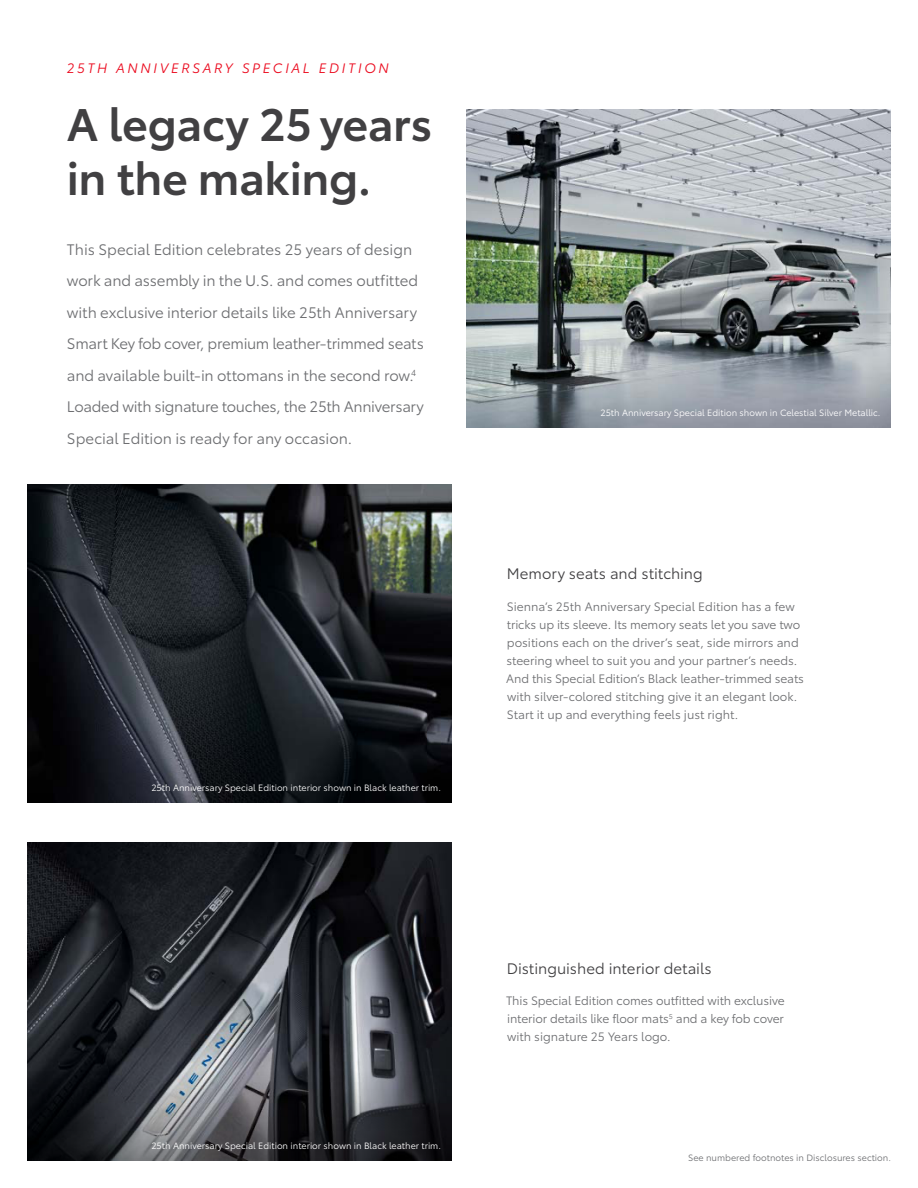
<style>
.page{position:relative;width:918px;height:1188px;background:#fff}
.page>*{position:absolute;margin:0;border:0;box-sizing:border-box;transform-origin:0 0}
.t1{font:600 45px/54px "Toyota Type";letter-spacing:-.01em;color:#414042}
.t2{font:15px/31.5px "Toyota Type";letter-spacing:-.01em;color:#6d6e71}
.t3{font:15px "Toyota Type";color:#414042}
.t4{font:italic 13.5px "Toyota Type";letter-spacing:.2em;color:#eb0a1e}
.t5{font:12px/18px "Toyota Type";letter-spacing:-.005em;color:#6d6e71;text-align:justify}
.t6{font:9px "Toyota Type";color:#fff}
.t7{font:9px "Toyota Type";color:#6d6e71}
</style>
<div class="page">
<img style="left:466px;top:110px;width:425px;height:318px">
<img style="left:27px;top:484px;width:425px;height:319px">
<img style="left:27px;top:843px;width:424px;height:216px">
<svg style="left:27px;top:1059px;width:425px;height:102px;background:#3d3e43"></svg>
<p class="t4" style="left:67px;top:58px;width:323px">25TH ANNIVERSARY SPECIAL EDITION</p>
<h1 class="t1" style="left:67px;top:94px;width:367px">A legacy 25 years in the making.</h1>
<p class="t2" style="left:67px;top:232px;width:358px">This Special Edition celebrates 25 years of design work and assembly in the U.S. and comes outfitted with exclusive interior details like 25th Anniversary Smart Key fob cover, premium leather-trimmed seats and available built-in ottomans in the second row.<sup>4<br></sup>Loaded with signature touches, the 25th Anniversary Special Edition is ready for any occasion.</p>
<p class="t6" style="left:151px;top:781px;width:291px">25th Anniversary Special Edition interior shown in Black leather trim.</p>
<p class="t6" style="left:600px;top:406px;width:282px">25th Anniversary Special Edition shown in Celestial Silver Metallic.</p>
<p class="t3" style="left:507px;top:563px;width:198px">Memory seats and stitching</p>
<p class="t5" style="left:506px;top:597px;width:299px;text-align:left">Sienna’s 25th Anniversary Special Edition has a few tricks up its sleeve. Its memory seats let you save two positions each on the driver’s seat, side mirrors and steering wheel to suit you and your partner’s needs.<br>And this Special Edition’s Black leather-trimmed seats with silver-colored stitching give it an elegant look.<br>Start it up and everything feels just right.</p>
<p class="t6" style="left:151px;top:1139px;width:291px">25th Anniversary Special Edition interior shown in Black leather trim.</p>
<p class="t3" style="left:507px;top:957px;width:207px">Distinguished interior details</p>
<p class="t5" style="left:506px;top:991px;width:280px">This Special Edition comes outfitted with exclusive interior details like floor mats<sup>5</sup> and a key fob cover with signature 25 Years logo.</p>
<p class="t7" style="left:688px;top:1151px;width:204px">See numbered footnotes in Disclosures section.</p>
</div>
